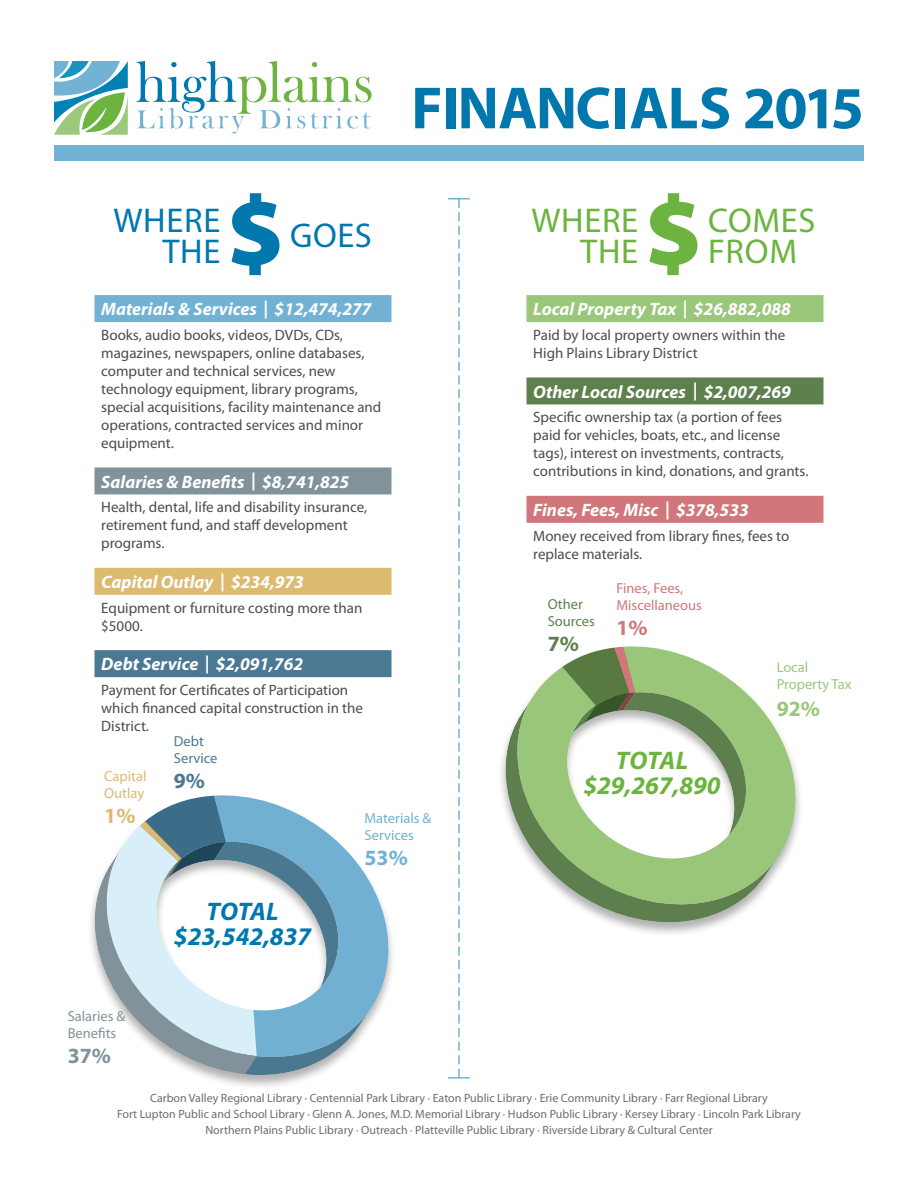
<style>
.page{position:relative;width:918px;height:1188px;background:#fff}
.page>*{position:absolute;margin:0;border:0;box-sizing:border-box;transform-origin:0 0}
.t1{font:700 60px "Myriad Pro";letter-spacing:-.025em;color:#0078ae}
.t2{font:34.5px/30.9px "Myriad Pro";letter-spacing:.02em;color:#6cb43f;text-align:right}
.t3{font:34.5px/30.9px "Myriad Pro";letter-spacing:.02em;color:#0078ae;text-align:right}
.t4{font:italic 700 25.5px/25.3px "Myriad Pro";color:#0078ae;text-align:center}
.t5{font:italic 700 25.5px/25.3px "Myriad Pro";color:#6cb43f;text-align:center}
.t6{font:700 21.75px "Myriad Pro";color:#71b1d3}
.t7{font:700 21.75px "Myriad Pro";color:#9ac77a}
.t8{font:700 21.75px "Myriad Pro";color:#82929a}
.t9{font:700 21.75px "Myriad Pro";color:#5e804d}
.t10{font:700 21.75px "Myriad Pro";color:#d1767a}
.t11{font:700 21.75px "Myriad Pro";color:#4b7993}
.t12{font:700 21.75px "Myriad Pro";color:#dcba6f}
.t13{font:italic 700 18px "Myriad Pro";color:#fff}
.t14{font:15px/18px "Myriad Pro";color:#4b4c4d}
.t15{font:14.55px/17.4px "Myriad Pro";color:#d1767a}
.t16{font:14.55px/17.4px "Myriad Pro";color:#71b1d3}
.t17{font:14.55px/17.4px "Myriad Pro";color:#82929a}
.t18{font:14.55px/17.4px "Myriad Pro";color:#9ac77a}
.t19{font:14.55px/17.4px "Myriad Pro";color:#dcba6f}
.t20{font:14.55px/17.4px "Myriad Pro";color:#5e804d}
.t21{font:14.55px/17.4px "Myriad Pro";color:#4b7993}
.t22{font:12px/15.9px "Myriad Pro";color:#6c6d70;text-align:center}
</style>
<div class="page">
<svg style="left:136px;top:61px;width:236px;height:73px"></svg>
<svg style="left:54px;top:61px;width:74px;height:74px"></svg>
<div style="left:526px;top:295px;width:298px;height:27px;background:#9ac77a"></div>
<div style="left:526px;top:377px;width:298px;height:27px;background:#5e804d"></div>
<div style="left:526px;top:496px;width:298px;height:27px;background:#d1767a"></div>
<svg style="left:232px;top:193px;width:48px;height:82px"></svg>
<svg style="left:650px;top:193px;width:47px;height:82px"></svg>
<div style="left:94px;top:295px;width:298px;height:27px;background:#71b1d3"></div>
<div style="left:94px;top:467px;width:298px;height:27px;background:#82929a"></div>
<div style="left:94px;top:568px;width:298px;height:27px;background:#dcba6f"></div>
<div style="left:94px;top:650px;width:298px;height:27px;background:#4b7993"></div>
<div style="left:54px;top:146px;width:810px;height:15px;background:#72b2d5"></div>
<div style="left:87px;top:794px;width:309px;height:296px;background:#231f20;opacity:.35"></div>
<svg style="left:214px;top:794px;width:177px;height:263px"></svg>
<svg style="left:93px;top:796px;width:278px;height:279px"></svg>
<div style="left:497px;top:645px;width:307px;height:292px;background:#231f20;opacity:.35"></div>
<svg style="left:501px;top:696px;width:277px;height:231px"></svg>
<svg style="left:509px;top:645px;width:292px;height:264px"></svg>
<svg style="left:448px;top:198px;width:22px;height:879px"></svg>
<hr style="left:448px;top:1077px;width:22px;height:2px;background:#72b2d5">
<h2 class="t3" style="left:113px;top:204px;width:108px">Where the</h2>
<h2 class="t3" style="left:290px;top:220px;width:80px">Goes</h2>
<p class="t13" style="left:101px;top:298px;width:272px">Materials &amp; Services | $12,474,277</p>
<p class="t14" style="left:101px;top:326px;width:282px">Books, audio books, videos, DVDs, CDs, magazines, newspapers, online databases, computer and technical services, new technology equipment, library programs, special acquisitions, facility maintenance and operations, contracted services and minor equipment.</p>
<p class="t13" style="left:101px;top:470px;width:250px">Salaries &amp; Benefits | $8,741,825</p>
<p class="t14" style="left:101px;top:498px;width:267px">Health, dental, life and disability insurance, retirement fund, and staff development programs.</p>
<p class="t13" style="left:101px;top:570px;width:204px">Capital Outlay | $234,973</p>
<p class="t14" style="left:101px;top:599px;width:263px">Equipment or furniture costing more than $5000.</p>
<p class="t13" style="left:101px;top:653px;width:203px">Debt Service | $2,091,762</p>
<p class="t14" style="left:101px;top:681px;width:263px">Payment for Certificates of Participation which financed capital construction in the<br>District.</p>
<p class="t19" style="left:104px;top:767px;width:44px">Capital<br>Outlay</p>
<p class="t21" style="left:174px;top:732px;width:45px">Debt<br>Service</p>
<h3 class="t11" style="left:174px;top:767px;width:33px">9%</h3>
<h1 class="t1" style="left:411px;top:69px;width:454px">FINANCIALS 2015</h1>
<h2 class="t2" style="left:531px;top:204px;width:108px">Where the</h2>
<h2 class="t2" style="left:708px;top:204px;width:106px;text-align:left">Comes from</h2>
<p class="t13" style="left:533px;top:298px;width:259px">Local Property Tax | $26,882,088</p>
<p class="t14" style="left:533px;top:326px;width:253px">Paid by local property owners within the<br>High Plains Library District</p>
<p class="t13" style="left:533px;top:380px;width:259px">Other Local Sources | $2,007,269</p>
<p class="t14" style="left:533px;top:408px;width:277px">Specific ownership tax (a portion of fees paid for vehicles, boats, etc., and license tags), interest on investments, contracts, contributions in kind, donations, and grants.</p>
<p class="t13" style="left:533px;top:498px;width:217px">Fines, Fees, Misc | $378,533</p>
<p class="t14" style="left:533px;top:527px;width:258px">Money received from library fines, fees to replace materials.</p>
<p class="t20" style="left:548px;top:595px;width:49px">Other<br>Sources</p>
<h3 class="t9" style="left:548px;top:630px;width:33px">7%</h3>
<p class="t15" style="left:616px;top:579px;width:87px">Fines, Fees,<br>Miscellaneous</p>
<h3 class="t10" style="left:616px;top:613px;width:33px">1%</h3>
<h3 class="t5" style="left:583px;top:747px;width:139px">Total $29,267,890</h3>
<p class="t18" style="left:777px;top:658px;width:76px">Local<br>Property Tax</p>
<h3 class="t7" style="left:777px;top:695px;width:45px">92%</h3>
<h3 class="t12" style="left:104px;top:802px;width:33px">1%</h3>
<p class="t17" style="left:68px;top:1007px;width:59px">Salaries &amp;<br>Benefits</p>
<h3 class="t8" style="left:68px;top:1041px;width:45px">37%</h3>
<h3 class="t4" style="left:174px;top:898px;width:139px">Total $23,542,837</h3>
<p class="t16" style="left:364px;top:809px;width:68px">Materials &amp;<br>Services</p>
<h3 class="t6" style="left:364px;top:843px;width:45px">53%</h3>
<p class="t22" style="left:117px;top:1090px;width:685px">Carbon Valley Regional Library · Centennial Park Library · Eaton Public Library · Erie Community Library · Farr Regional Library<br>Fort Lupton Public and School Library · Glenn A. Jones, M.D. Memorial Library · Hudson Public Library · Kersey Library · Lincoln Park Library<br>Northern Plains Public Library · Outreach · Platteville Public Library · Riverside Library &amp; Cultural Center</p>
</div>
